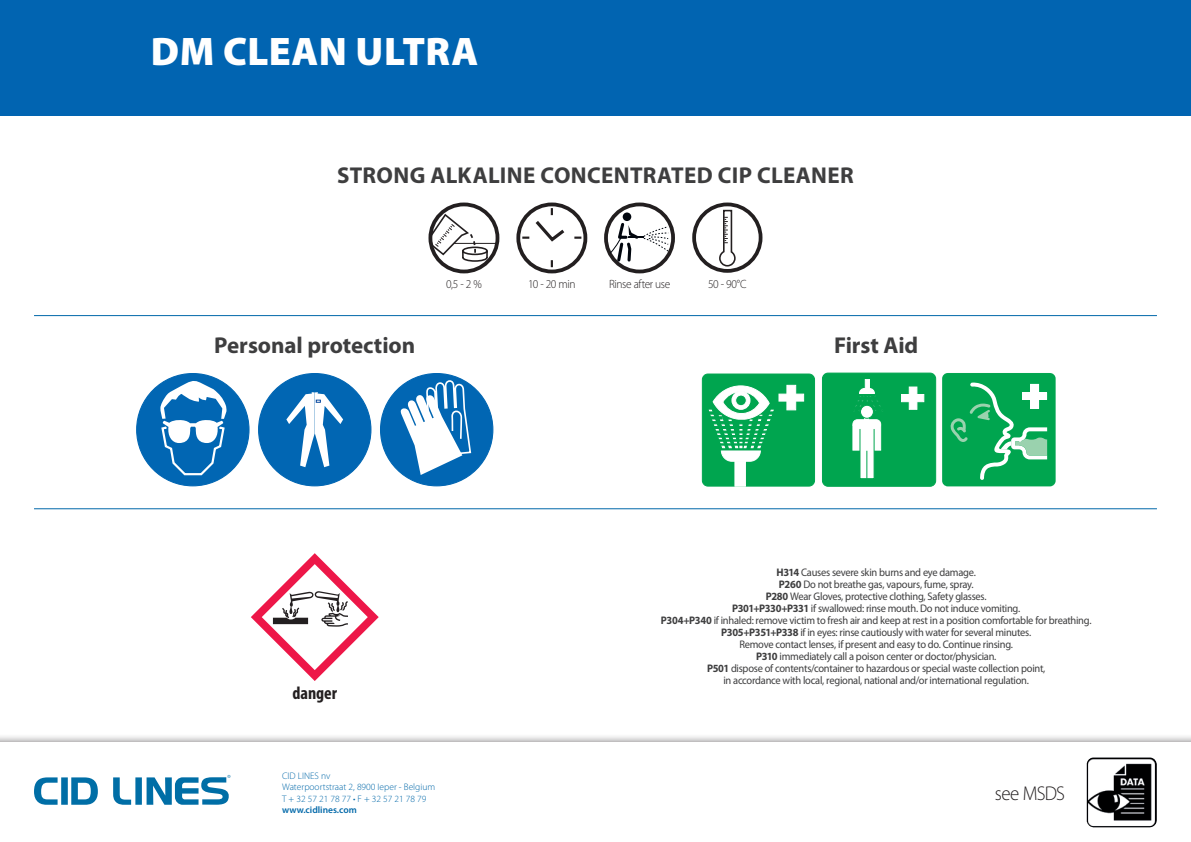
<style>
.page{position:relative;width:1191px;height:842px;background:#fff}
.page>*{position:absolute;margin:0;border:0;box-sizing:border-box;transform-origin:0 0}
.t1{font:900 40px "Myriad Pro";letter-spacing:.01em;color:#fff}
.t2{font:700 23px "Myriad Pro";letter-spacing:.005em;color:#3e3e3f}
.t3{font:300 20px "Myriad Pro";letter-spacing:-.04em;color:#231f20;scale:.95 1}
.t4{font:700 condensed 18px "Myriad Pro";color:#231f20}
.t5{font:300 12px "Myriad Pro";letter-spacing:-.035em;color:#231f20;scale:.95 1}
.t6{font:11px/12px "Myriad Pro";letter-spacing:-.025em;color:#3e3e3f;text-align:center;scale:.95 1}
.t7{font:300 9.5px/11.4px "Myriad Pro";color:#0068a9}
.t8{font:600 9.5px "Myriad Pro";color:#0068a9}
.s1{font-weight:700}
</style>
<div class="page">
<div style="left:0;top:0;width:1191px;height:116px;background:#0164b1"></div>
<div style="left:0;top:733px;width:1191px;height:109px;background:#231f20;opacity:.75"></div>
<div style="left:0;top:743px;width:1191px;height:99px;background:#fff"></div>
<hr style="left:34px;top:315px;width:1123px;height:1px;background:#0068a9">
<hr style="left:34px;top:508px;width:1123px;height:1px;background:#0068a9">
<img style="left:1086px;top:757px;width:71px;height:70px">
<div style="left:822px;top:373px;width:113px;height:113px;background:#00a54f;border-radius:6px"></div>
<div style="left:822px;top:373px;width:113px;height:113px;border:1px solid #00a54f;border-radius:6px"></div>
<div style="left:909px;top:387px;width:8px;height:22px;background:#fff;border:1px solid #fff"></div>
<div style="left:901px;top:394px;width:23px;height:8px;background:#fff;border:1px solid #fff"></div>
<div style="left:853px;top:425px;width:27px;height:25px;background:#fff"></div>
<div style="left:859px;top:422px;width:15px;height:57px;background:#fff;border:1px solid #00a54f"></div>
<div style="left:853px;top:420px;width:27px;height:9px;background:#fff;border-radius:4px"></div>
<div style="left:853px;top:420px;width:27px;height:9px;border:1px solid #fff;border-radius:4px"></div>
<svg style="left:866px;top:451px;width:1px;height:28px"></svg>
<svg style="left:865px;top:379px;width:4px;height:9px"></svg>
<div style="left:859px;top:388px;width:15px;height:15px;background:#fff;border-radius:5px"></div>
<div style="left:859px;top:388px;width:15px;height:15px;border:1px solid #fff;border-radius:5px"></div>
<div style="left:855px;top:394px;width:24px;height:10px;background:#00a54f"></div>
<svg style="left:853px;top:395px;width:30px;height:26px"></svg>
<hr style="left:854px;top:397px;width:27px;height:2px;background:#00a54f">
<hr style="left:854px;top:402px;width:27px;height:2px;background:#00a54f">
<div style="left:702px;top:374px;width:112px;height:112px;background:#00a54f;border-radius:6px"></div>
<div style="left:702px;top:374px;width:112px;height:112px;border:1px solid #00a54f;border-radius:6px"></div>
<div style="left:786px;top:385px;width:10px;height:25px;background:#fff;border:1px solid #fff"></div>
<div style="left:779px;top:394px;width:24px;height:7px;background:#fff;border:1px solid #fff"></div>
<div style="left:721px;top:434px;width:39px;height:27px;background:#fff;border-radius:11px"></div>
<div style="left:721px;top:434px;width:39px;height:27px;border:1px solid #fff;border-radius:11px"></div>
<svg style="left:721px;top:448px;width:40px;height:2px"></svg>
<div style="left:735px;top:461px;width:10px;height:25px;background:#fff"></div>
<svg style="left:709px;top:386px;width:64px;height:62px"></svg>
<div style="left:732px;top:391px;width:18px;height:18px;background:#fff;border-radius:50%"></div>
<div style="left:732px;top:391px;width:18px;height:18px;border:1px solid #fff;border-radius:50%"></div>
<div style="left:709px;top:421px;width:67px;height:3px;background:#00a54f;border:1px solid #00a54f"></div>
<hr style="left:712px;top:426px;width:61px;height:3px;background:#00a54f">
<hr style="left:711px;top:431px;width:59px;height:2px;background:#00a54f">
<hr style="left:711px;top:435px;width:56px;height:2px;background:#00a54f">
<hr style="left:714px;top:440px;width:51px;height:1px;background:#00a54f">
<div style="left:733px;top:392px;width:16px;height:16px;background:#fff;border-radius:50%"></div>
<div style="left:732px;top:392px;width:17px;height:17px;border:1px solid #fff;border-radius:50%"></div>
<div style="left:735px;top:395px;width:11px;height:11px;background:#00a54f;border-radius:50%"></div>
<div style="left:735px;top:395px;width:11px;height:11px;border:1px solid #fff;border-radius:50%"></div>
<hr style="left:718px;top:444px;width:45px;height:1px;background:#00a54f">
<svg style="left:251px;top:553px;width:128px;height:128px"></svg>
<svg style="left:430px;top:205px;width:67px;height:67px"></svg>
<hr style="left:430px;top:243px;width:67px;height:1px;background:#231f20">
<svg style="left:433px;top:213px;width:55px;height:50px"></svg>
<div style="left:428px;top:203px;width:71px;height:70px;border:4px solid #231f20;border-radius:50%"></div>
<svg style="left:606px;top:204px;width:67px;height:67px"></svg>
<div style="left:604px;top:203px;width:71px;height:70px;border:4px solid #231f20;border-radius:50%"></div>
<div style="left:622px;top:212px;width:9px;height:9px;background:#01060e;border-radius:50%"></div>
<svg style="left:609px;top:221px;width:59px;height:43px"></svg>
<div style="left:516px;top:203px;width:71px;height:70px;border:4px solid #231f20;border-radius:50%"></div>
<svg style="left:551px;top:260px;width:2px;height:7px"></svg>
<svg style="left:574px;top:237px;width:7px;height:2px"></svg>
<svg style="left:522px;top:208px;width:46px;height:34px"></svg>
<div style="left:692px;top:203px;width:70px;height:70px;border:4px solid #231f20;border-radius:50%"></div>
<svg style="left:719px;top:209px;width:17px;height:58px"></svg>
<div style="left:380px;top:373px;width:113px;height:113px;background:#0166b3;border-radius:50%"></div>
<svg style="left:400px;top:379px;width:72px;height:96px"></svg>
<div style="left:259px;top:373px;width:112px;height:113px;background:#0166b3;border-radius:50%"></div>
<svg style="left:286px;top:392px;width:57px;height:75px"></svg>
<div style="left:137px;top:373px;width:112px;height:113px;background:#0166b3;border-radius:50%"></div>
<svg style="left:160px;top:379px;width:67px;height:97px"></svg>
<svg style="left:34px;top:777px;width:64px;height:28px"></svg>
<svg style="left:113px;top:775px;width:117px;height:30px"></svg>
<svg style="left:942px;top:373px;width:113px;height:113px;background:#24b167"></svg>
<h1 class="t1" style="left:151px;top:29px;width:329px">DM CLEAN ULTRA</h1>
<h2 class="t2" style="left:337px;top:162px;width:518px">STRONG ALKALINE CONCENTRATED CIP CLEANER</h2>
<p class="t5" style="left:446px;top:278px;width:39px">0,5 - 2 %</p>
<p class="t5" style="left:528px;top:277px;width:51px">10 - 20 min</p>
<p class="t5" style="left:609px;top:278px;width:66px">Rinse after use</p>
<p class="t5" style="left:708px;top:278px;width:42px">50 - 90°C</p>
<h2 class="t2" style="left:214px;top:332px;width:202px">Personal protection</h2>
<h2 class="t2" style="left:834px;top:332px;width:86px">First Aid</h2>
<h3 class="t4" style="left:292px;top:682px;width:46px">danger</h3>
<p class="t7" style="left:282px;top:770px;width:155px">CID LINES nv<br>Waterpoortstraat 2, 8900 Ieper - Belgium<br>T + 32 57 21 78 77 • F + 32 57 21 78 79</p>
<p class="t8" style="left:282px;top:804px;width:76px">www.cidlines.com</p>
<p class="t6" style="left:661px;top:567px;width:455px"><span class="s1">H314</span> Causes severe skin burns and eye damage.<br><span class="s1">P260</span> Do not breathe gas, vapours, fume, spray.<br><span class="s1">P280</span> Wear Gloves, protective clothing, Safety glasses.<br><span class="s1">P301+P330+P331</span> if swallowed: rinse mouth. Do not induce vomiting.<br><span class="s1">P304+P340</span> if inhaled: remove victim to fresh air and keep at rest in a position comfortable for breathing.<br><span class="s1">P305+P351+P338</span> if in eyes: rinse cautiously with water for several minutes.<br>Remove contact lenses, if present and easy to do. Continue rinsing.<br><span class="s1">P310</span> immediately call a poison center or doctor/physician.<br><span class="s1">P501</span> dispose of contents/container to hazardous or special waste collection point,<br>in accordance with local, regional, national and/or international regulation.</p>
<h3 class="t3" style="left:995px;top:782px;width:75px">see MSDS</h3>
</div>
